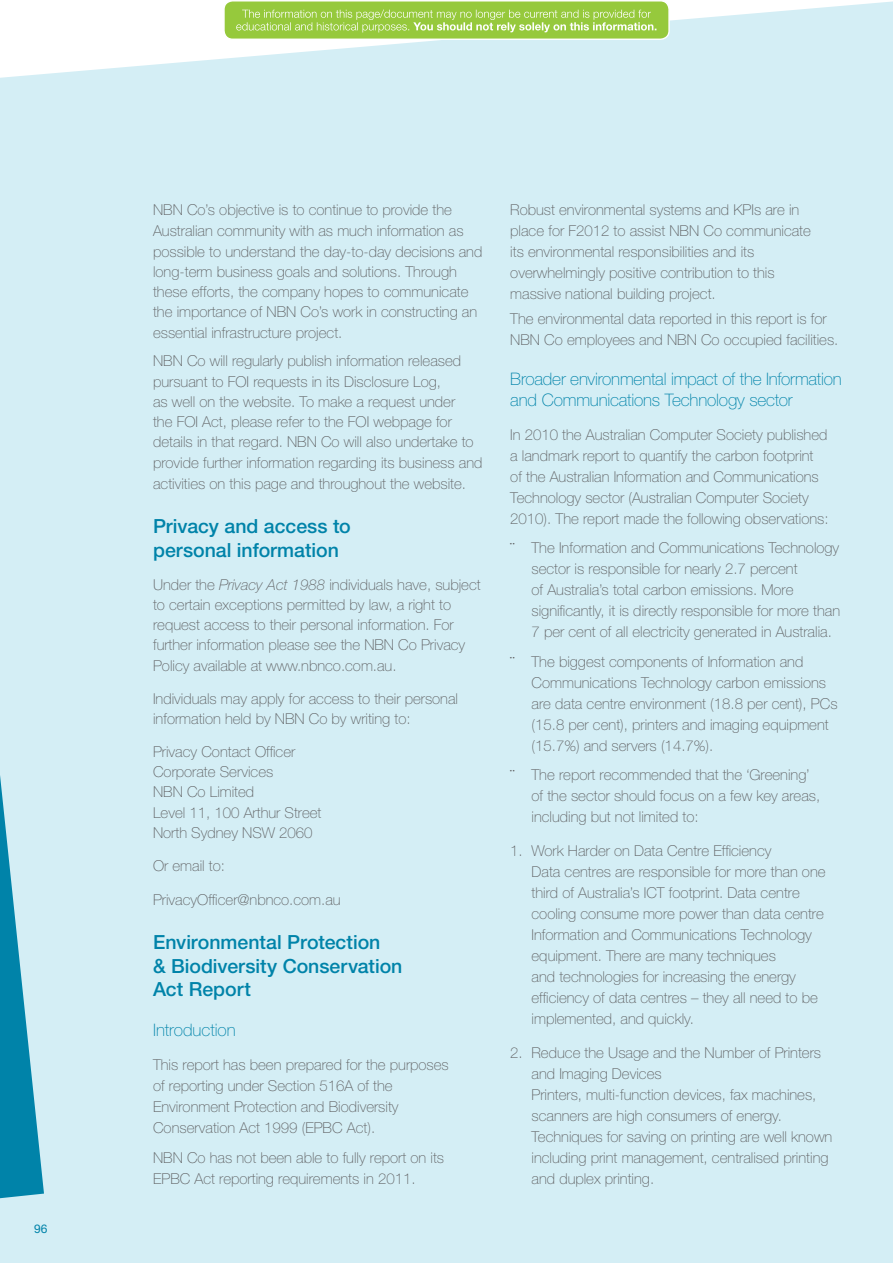
<style>
.page{position:relative;width:893px;height:1263px;background:#fff}
.page>*{position:absolute;margin:0;border:0;box-sizing:border-box;transform-origin:0 0}
.t1{font:500 19.5px/23.4px "Helvetica Neue";color:#0083a9}
.t2{font:100 17.25px/21px "Helvetica Neue";letter-spacing:-.01em;color:#0083a9}
.t3{font:100 15px/21px "Helvetica Neue";color:#5f6062}
.t4{font:12px "Helvetica Neue";color:#0083a9}
.s1{font-style:italic}
</style>
<div class="page">
<div style="left:0;top:1px;width:893px;height:1262px;background:#d4eef5"></div>
<svg style="left:0;top:775px;width:44px;height:423px;background:#62b4cc"></svg>
<div style="left:224px;top:1px;width:445px;height:38px;background:#96c93c;border-radius:9px"></div>
<div style="left:223px;top:0;width:447px;height:40px;border:1px solid #fff;border-radius:9px"></div>
<svg style="left:236px;top:9px;width:420px;height:23px"></svg>
<p class="t4" style="left:34px;top:1222px;width:15px">96</p>
<p class="t3" style="left:153px;top:199px;width:331px;line-height:20.5px">NBN Co’s objective is to continue to provide the Australian community with as much information as possible to understand the day-to-day decisions and long-term business goals and solutions. Through these efforts, the company hopes to communicate the importance of NBN Co’s work in constructing an essential infrastructure project.</p>
<p class="t3" style="left:153px;top:351px;width:331px;line-height:20.4px">NBN Co will regularly publish information released pursuant to FOI requests in its Disclosure Log,<br>as well on the website. To make a request under<br>the FOI Act, please refer to the FOI webpage for details in that regard. NBN Co will also undertake to provide further information regarding its business and activities on this page and throughout the website.</p>
<h1 class="t1" style="left:153px;top:514px;width:199px">Privacy and access to personal information</h1>
<p class="t3" style="left:153px;top:574px;width:329px;line-height:20.2px">Under the <span class="s1">Privacy Act 1988</span> individuals have, subject to certain exceptions permitted by law, a right to request access to their personal information. For further information please see the NBN Co Privacy Policy available at www.nbnco.com.au.</p>
<p class="t3" style="left:153px;top:688px;width:306px;line-height:20.2px">Individuals may apply for access to their personal information held by NBN Co by writing to:</p>
<p class="t3" style="left:153px;top:741px;width:170px;line-height:20.2px">Privacy Contact Officer<br>Corporate Services<br>NBN Co Limited<br>Level 11, 100 Arthur Street<br>North Sydney NSW 2060</p>
<p class="t3" style="left:153px;top:855px;width:73px">Or email to:</p>
<p class="t3" style="left:153px;top:889px;width:189px">PrivacyOfficer@nbnco.com.au</p>
<h1 class="t1" style="left:153px;top:930px;width:251px">Environmental Protection<br>&amp; Biodiversity Conservation<br>Act Report</h1>
<p class="t2" style="left:153px;top:1020px;width:84px">Introduction</p>
<p class="t3" style="left:153px;top:1054px;width:297px">This report has been prepared for the purposes of reporting under Section 516A of the Environment Protection and Biodiversity Conservation Act 1999 (EPBC Act).</p>
<p class="t3" style="left:153px;top:1147px;width:293px">NBN Co has not been able to fully report on its<br>EPBC Act reporting requirements in 2011.</p>
<p class="t3" style="left:510px;top:199px;width:302px">Robust environmental systems and KPIs are in place for F2012 to assist NBN Co communicate its environmental responsibilities and its overwhelmingly positive contribution to this massive national building project.</p>
<p class="t3" style="left:510px;top:308px;width:330px">The environmental data reported in this report is for<br>NBN Co employees and NBN Co occupied facilities.</p>
<p class="t2" style="left:510px;top:368px;width:333px">Broader environmental impact of the Information and Communications Technology sector</p>
<p class="t3" style="left:510px;top:424px;width:320px">In 2010 the Australian Computer Society published a landmark report to quantify the carbon footprint of the Australian Information and Communications Technology sector (Australian Computer Society 2010). The report made the following observations:</p>
<p class="t3" style="left:531px;top:537px;width:310px">The Information and Communications Technology sector is responsible for nearly 2.7 percent<br>of Australia’s total carbon emissions. More significantly, it is directly responsible for more than 7 per cent of all electricity generated in Australia.</p>
<p class="t3" style="left:531px;top:651px;width:307px">The biggest components of Information and Communications Technology carbon emissions are data centre environment (18.8 per cent), PCs (15.8 per cent), printers and imaging equipment (15.7%) and servers (14.7%).</p>
<p class="t3" style="left:531px;top:764px;width:290px">The report recommended that the ‘Greening’ of the sector should focus on a few key areas, including but not limited to:</p>
<p class="t3" style="left:531px;top:840px;width:296px;text-indent:-21px">1. Work Harder on Data Centre Efficiency<br>Data centres are responsible for more than one third of Australia’s ICT footprint. Data centre cooling consume more power than data centre Information and Communications Technology equipment. There are many techniques<br>and technologies for increasing the energy efficiency of data centres – they all need to be implemented, and quickly.</p>
<p class="t3" style="left:531px;top:1042px;width:302px;text-indent:-21px">2. Reduce the Usage and the Number of Printers and Imaging Devices<br>Printers, multi-function devices, fax machines, scanners are high consumers of energy.<br>Techniques for saving on printing are well known including print management, centralised printing and duplex printing.</p>
</div>
